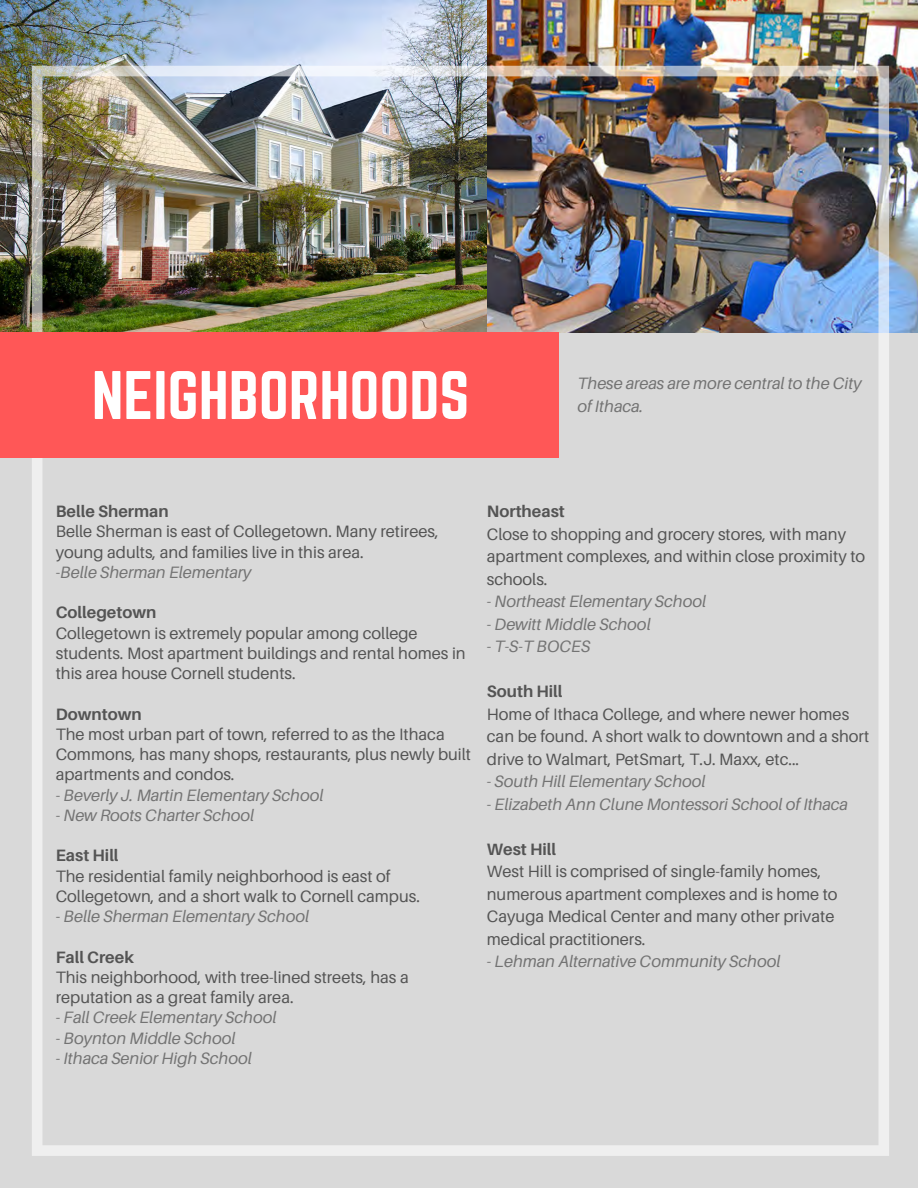
<style>
.page{position:relative;width:918px;height:1188px;background:#fff}
.page>*{position:absolute;margin:0;border:0;box-sizing:border-box;transform-origin:0 0}
.t1{font:60px "Norwester";color:#fff}
.t2{font:16.5px/20.2px "Aileron";color:#545454}
.t3{font:italic 16.5px/22.5px "Aileron";color:#737373}
.s1{font-weight:700}
.s2{font-style:italic;color:#737373}
</style>
<div class="page">
<div style="left:0;top:293px;width:918px;height:895px;background:#d9d9d9"></div>
<img style="left:0;top:0;width:918px;height:333px">
<img style="left:32px;top:66px;width:857px;height:1090px">
<div style="left:0;top:333px;width:558px;height:124px;background:#ff5757"></div>
<h2 class="t1" style="left:92px;top:359px;width:379px">NEIGHBORHOODS</h2>
<p class="t3" style="left:577px;top:372px;width:286px">These areas are more central to the City of Ithaca.</p>
<p class="t2" style="left:56px;top:501px;width:384px"><span class="s1">Belle Sherman<br></span>Belle Sherman is east of Collegetown. Many retirees, young adults, and families live in this area.<br><span class="s2">-Belle Sherman Elementary</span></p>
<p class="t2" style="left:56px;top:602px;width:411px"><span class="s1">Collegetown<br></span>Collegetown is extremely popular among college students. Most apartment buildings and rental homes in this area house Cornell students.</p>
<p class="t2" style="left:56px;top:703px;width:417px"><span class="s1">Downtown<br></span>The most urban part of town, referred to as the Ithaca Commons, has many shops, restaurants, plus newly built apartments and condos.</p>
<p class="t3" style="left:56px;top:783px;width:269px">- Beverly J. Martin Elementary School</p>
<p class="t3" style="left:56px;top:804px;width:200px">- New Roots Charter School</p>
<p class="t2" style="left:56px;top:845px;width:366px"><span class="s1">East Hill<br></span>The residential family neighborhood is east of<br>Collegetown, and a short walk to Cornell campus.</p>
<p class="t3" style="left:56px;top:905px;width:255px">- Belle Sherman Elementary School</p>
<p class="t2" style="left:56px;top:946px;width:355px"><span class="s1">Fall Creek<br></span>This neighborhood, with tree-lined streets, has a reputation as a great family area.</p>
<p class="t3" style="left:56px;top:1006px;width:222px">- Fall Creek Elementary School</p>
<p class="t3" style="left:56px;top:1026px;width:181px">- Boynton Middle School</p>
<p class="t3" style="left:56px;top:1047px;width:198px">- Ithaca Senior High School</p>
<p class="t2" style="left:487px;top:500px;width:380px;line-height:22.5px"><span class="s1">Northeast<br></span>Close to shopping and grocery stores, with many apartment complexes, and within close proximity to schools.</p>
<p class="t3" style="left:487px;top:590px;width:221px">- Northeast Elementary School</p>
<p class="t3" style="left:487px;top:612px;width:165px">- Dewitt Middle School</p>
<p class="t3" style="left:487px;top:635px;width:105px">- T-S-T BOCES</p>
<p class="t2" style="left:487px;top:680px;width:384px;line-height:22.5px"><span class="s1">South Hill<br></span>Home of Ithaca College, and where newer homes can be found. A short walk to downtown and a short drive to Walmart, PetSmart, T.J. Maxx, etc...</p>
<p class="t3" style="left:487px;top:770px;width:220px">- South Hill Elementary School</p>
<p class="t3" style="left:487px;top:792px;width:363px">- Elizabeth Ann Clune Montessori School of Ithaca</p>
<p class="t2" style="left:487px;top:837px;width:352px;line-height:22.5px"><span class="s1">West Hill<br></span>West Hill is comprised of single-family homes, numerous apartment complexes and is home to Cayuga Medical Center and many other private medical practitioners.</p>
<p class="t3" style="left:487px;top:950px;width:295px">- Lehman Alternative Community School</p>
</div>
